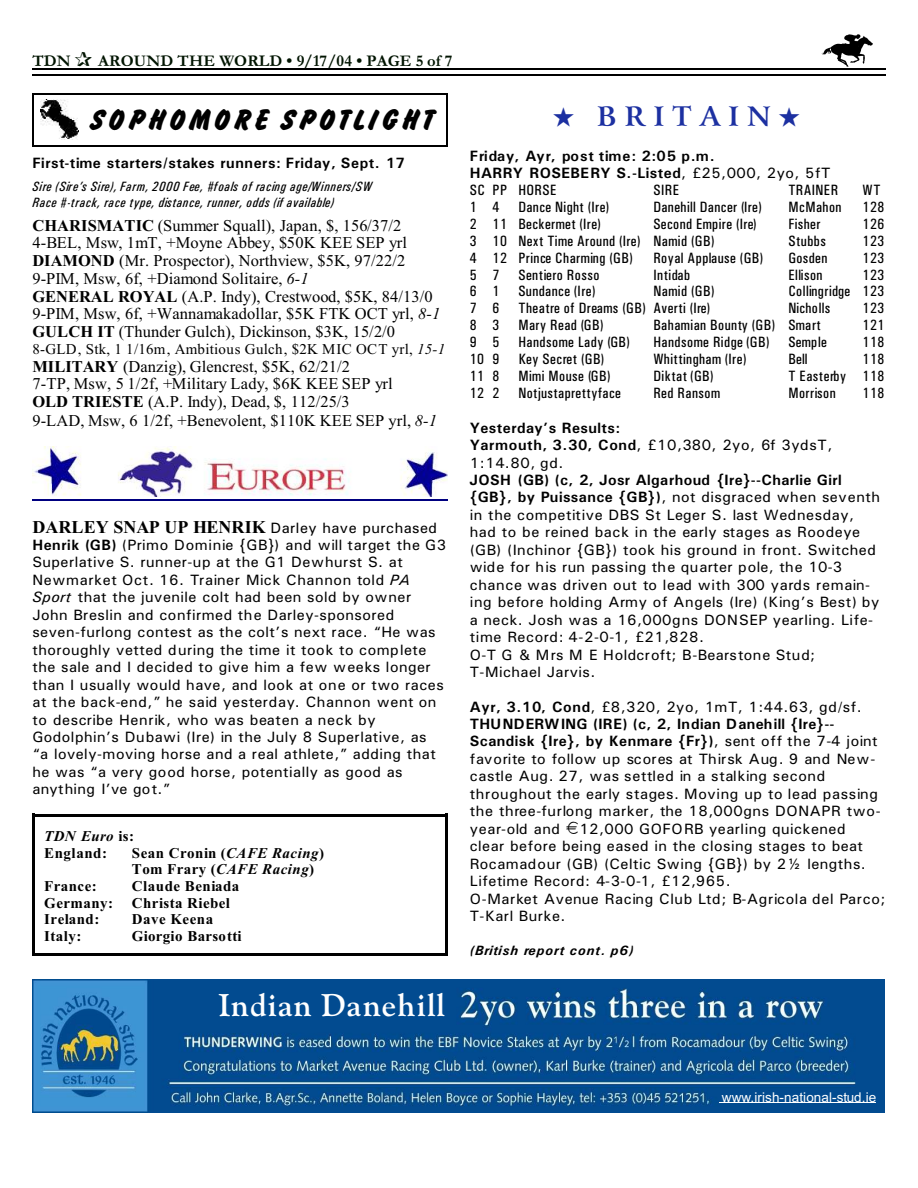
<style>
.page{position:relative;width:918px;height:1188px;background:#fff}
.page>*{position:absolute;margin:0;border:0;box-sizing:border-box;transform-origin:0 0}
.t1{font:31.35px "Brush Hand";letter-spacing:.095em;color:#000}
.t2{font:700 31.35px "Goudy Ol St BT";letter-spacing:.045em;color:#fff}
.t3{font:700 27px "Arrus BT";letter-spacing:.295em;color:#1c30a1}
.t4{font:16.5px/17.5px "Times New Roman";letter-spacing:.005em;color:#000}
.t5{font:700 16.5px "Garamond";letter-spacing:.005em;color:#001400}
.t6{font:15px/17.4px "Univers";letter-spacing:.03em;color:#000}
.t7{font:15px "Univers Condensed";letter-spacing:.03em;color:#000}
.t8{font:700 15px/17.4px "Univers";letter-spacing:.035em;color:#000}
.t9{font:700 15px/16.8px "Times New Roman";letter-spacing:.03em;color:#000}
.t10{font:15px "Times New Roman";letter-spacing:.02em;color:#000}
.t11{font:15px "Univers Condensed";letter-spacing:.01em;color:#000}
.t12{font:italic 13.5px/16px "Univers Condensed";letter-spacing:.04em;color:#000}
.t13{font:13.5px "Arial";letter-spacing:.005em;color:#fff}
.t14{font:italic 700 13.5px "Univers";letter-spacing:.065em;color:#000}
.s1{font-weight:700}
.s2{font-style:italic}
.s3{font-weight:400}
.s4{font-family:"Times New Roman";font-weight:700;font-size:18px}
</style>
<div class="page">
<img style="left:821px;top:35px;width:51px;height:31px">
<hr style="left:32px;top:68px;width:853px;height:1px;background:#000">
<hr style="left:32px;top:75px;width:853px;height:1px;background:#000">
<img style="left:32px;top:979px;width:852px;height:134px">
<hr style="left:719px;top:1102px;width:157px;height:1px;background:#fff">
<img style="left:41px;top:99px;width:37px;height:41px">
<hr style="left:32px;top:93px;width:2px;height:54px;background:#000">
<hr style="left:447px;top:93px;width:1px;height:54px;background:#000">
<hr style="left:32px;top:93px;width:416px;height:1px;background:#000">
<hr style="left:32px;top:145px;width:416px;height:2px;background:#000">
<img style="left:32px;top:447px;width:416px;height:49px">
<hr style="left:32px;top:499px;width:416px;height:1px;background:#000080">
<hr style="left:32px;top:814px;width:3px;height:142px;background:#000">
<hr style="left:445px;top:814px;width:3px;height:142px;background:#000">
<hr style="left:32px;top:814px;width:416px;height:2px;background:#000">
<hr style="left:32px;top:954px;width:416px;height:2px;background:#000">
<p class="t5" style="left:32px;top:55px;width:40px">TDN</p>
<p class="t5" style="left:98px;top:55px;width:356px">AROUND THE WORLD • 9/17/04 • PAGE 5 of 7</p>
<h1 class="t1" style="left:89px;top:104px;width:346px">SOPHOMORE SPOTLIGHT</h1>
<h2 class="t3" style="left:553px;top:106px;width:248px">★ BRITAIN★</h2>
<p class="t8" style="left:32px;top:156px;width:374px">First-time starters/stakes runners: Friday, Sept. 17</p>
<p class="t12" style="left:32px;top:179px;width:341px">Sire (Sire’s Sire), Farm, 2000 Fee, #foals of racing age/Winners/SW<br>Race #-track, race type, distance, runner, odds (if available)</p>
<p class="t4" style="left:32px;top:218px;width:410px"><span class="s1">CHARISMATIC</span> (Summer Squall), Japan, $, 156/37/2<br>4-BEL, Msw, 1mT, +Moyne Abbey, $50K KEE SEP yrl <span class="s1">DIAMOND</span> (Mr. Prospector), Northview, $5K, 97/22/2<br>9-PIM, Msw, 6f, +Diamond Solitaire, <span class="s2">6-1<br></span><span class="s1">GENERAL ROYAL</span> (A.P. Indy), Crestwood, $5K, 84/13/0<br>9-PIM, Msw, 6f, +Wannamakadollar, $5K FTK OCT yrl, <span class="s2">8-1<br></span><span class="s1">GULCH IT</span> (Thunder Gulch), Dickinson, $3K, 15/2/0</p>
<p class="t10" style="left:32px;top:344px;width:414px">8-GLD, Stk, 1 1/16m, Ambitious Gulch, $2K MIC OCT yrl, <span class="s2">15-1</span></p>
<p class="t4" style="left:32px;top:359px;width:406px;line-height:18px"><span class="s1">MILITARY</span> (Danzig), Glencrest, $5K, 62/21/2<br>7-TP, Msw, 5 1/2f, +Military Lady, $6K KEE SEP yrl<br><span class="s1">OLD TRIESTE</span> (A.P. Indy), Dead, $, 112/25/3<br>9-LAD, Msw, 6 1/2f, +Benevolent, $110K KEE SEP yrl, <span class="s2">8-1</span></p>
<p class="t8" style="left:470px;top:148px;width:362px">Friday, Ayr, post time: 2:05 p.m.<br>HARRY ROSEBERY S.-Listed<span class="s3">, £25,000, 2yo, 5fT</span></p>
<p class="t7" style="left:470px;top:185px;width:88px">SC PP HORSE</p>
<p class="t7" style="left:653px;top:185px;width:27px">SIRE</p>
<p class="t7" style="left:788px;top:185px;width:51px">TRAINER</p>
<p class="t7" style="left:863px;top:185px;width:20px">WT</p>
<p class="t7" style="left:470px;top:202px;width:31px">1 4</p>
<p class="t7" style="left:518px;top:202px;width:92px">Dance Night (Ire)</p>
<p class="t7" style="left:653px;top:202px;width:110px">Danehill Dancer (Ire)</p>
<p class="t7" style="left:788px;top:202px;width:55px">McMahon</p>
<p class="t7" style="left:863px;top:202px;width:23px">128</p>
<p class="t7" style="left:470px;top:218px;width:133px">2 11 Beckermet (Ire)</p>
<p class="t7" style="left:653px;top:218px;width:105px">Second Empire (Ire)</p>
<p class="t7" style="left:788px;top:218px;width:34px">Fisher</p>
<p class="t7" style="left:863px;top:218px;width:23px">126</p>
<p class="t7" style="left:470px;top:235px;width:246px">3 10 Next Time Around (Ire) Namid (GB)</p>
<p class="t7" style="left:788px;top:235px;width:39px">Stubbs</p>
<p class="t7" style="left:863px;top:235px;width:23px">123</p>
<p class="t7" style="left:470px;top:252px;width:164px">4 12 Prince Charming (GB)</p>
<p class="t7" style="left:653px;top:252px;width:111px">Royal Applause (GB)</p>
<p class="t7" style="left:788px;top:252px;width:41px">Gosden</p>
<p class="t7" style="left:863px;top:252px;width:23px">123</p>
<p class="t7" style="left:470px;top:269px;width:31px">5 7</p>
<p class="t7" style="left:518px;top:269px;width:83px">Sentiero Rosso</p>
<p class="t7" style="left:653px;top:269px;width:38px">Intidab</p>
<p class="t7" style="left:788px;top:269px;width:36px">Ellison</p>
<p class="t7" style="left:863px;top:269px;width:23px">123</p>
<p class="t7" style="left:470px;top:286px;width:31px">6 1</p>
<p class="t7" style="left:518px;top:286px;width:78px">Sundance (Ire)</p>
<p class="t7" style="left:653px;top:286px;width:63px">Namid (GB)</p>
<p class="t7" style="left:788px;top:286px;width:97px">Collingridge 123</p>
<p class="t7" style="left:470px;top:303px;width:31px">7 6</p>
<p class="t7" style="left:518px;top:303px;width:193px">Theatre of Dreams (GB) Averti (Ire)</p>
<p class="t11" style="left:788px;top:303px;width:43px">Nicholls</p>
<p class="t7" style="left:863px;top:303px;width:23px">123</p>
<p class="t7" style="left:470px;top:320px;width:31px">8 3</p>
<p class="t7" style="left:518px;top:320px;width:86px">Mary Read (GB)</p>
<p class="t7" style="left:653px;top:320px;width:169px">Bahamian Bounty (GB) Smart</p>
<p class="t7" style="left:863px;top:320px;width:23px">121</p>
<p class="t7" style="left:470px;top:337px;width:31px">9 5</p>
<p class="t7" style="left:518px;top:337px;width:113px">Handsome Lady (GB)</p>
<p class="t7" style="left:653px;top:337px;width:117px">Handsome Ridge (GB)</p>
<p class="t7" style="left:788px;top:337px;width:40px">Semple</p>
<p class="t7" style="left:863px;top:337px;width:23px">118</p>
<p class="t7" style="left:470px;top:354px;width:31px">10 9</p>
<p class="t7" style="left:518px;top:354px;width:87px">Key Secret (GB)</p>
<p class="t7" style="left:653px;top:354px;width:94px">Whittingham (Ire)</p>
<p class="t7" style="left:788px;top:354px;width:21px">Bell</p>
<p class="t7" style="left:863px;top:354px;width:23px">118</p>
<p class="t7" style="left:470px;top:371px;width:31px">11 8</p>
<p class="t7" style="left:518px;top:371px;width:93px">Mimi Mouse (GB)</p>
<p class="t7" style="left:653px;top:371px;width:62px">Diktat (GB)</p>
<p class="t7" style="left:788px;top:371px;width:97px">T Easterby 118</p>
<p class="t7" style="left:470px;top:388px;width:31px">12 2</p>
<p class="t7" style="left:518px;top:388px;width:104px">Notjustaprettyface</p>
<p class="t7" style="left:653px;top:388px;width:68px">Red Ransom</p>
<p class="t7" style="left:788px;top:388px;width:49px">Morrison</p>
<p class="t7" style="left:863px;top:388px;width:23px">118</p>
<p class="t8" style="left:470px;top:420px;width:364px">Yesterday’s Results:<br>Yarmouth, 3.30, Cond<span class="s3">, £10,380, 2yo, 6f 3ydsT,<br>1:14.80, gd.</span></p>
<p class="t6" style="left:470px;top:472px;width:412px"><span class="s1">JOSH (GB) (c, 2, Josr Algarhoud {Ire}--Charlie Girl {GB}, by Puissance {GB})</span>, not disgraced when seventh in the competitive DBS St Leger S. last Wednesday, had to be reined back in the early stages as Roodeye (GB) (Inchinor {GB}) took his ground in front. Switched wide for his run passing the quarter pole, the 10-3 chance was driven out to lead with 300 yards remain&shy;ing before holding Army of Angels (Ire) (King’s Best) by a neck. Josh was a 16,000gns DONSEP yearling. Life&shy;time Record: 4-2-0-1, £21,828.<br>O-T G &amp; Mrs M E Holdcroft; B-Bearstone Stud; T-Michael Jarvis.</p>
<p class="t6" style="left:470px;top:699px;width:412px"><span class="s1">Ayr, 3.10, Cond</span>, £8,320, 2yo, 1mT, 1:44.63, gd/sf.<br><span class="s1">THUNDERWING (IRE) (c, 2, Indian Danehill {Ire}-- Scandisk {Ire}, by Kenmare {Fr})</span>, sent off the 7-4 joint favorite to follow up scores at Thirsk Aug. 9 and New&shy;castle Aug. 27, was settled in a stalking second throughout the early stages. Moving up to lead passing the three-furlong marker, the 18,000gns DONAPR two&shy;year-old and</p>
<p class="t6" style="left:32px;top:520px;width:415px"><span class="s4">DARLEY SNAP UP HENRIK</span> Darley have purchased <span class="s1">Henrik (GB)</span> (Primo Dominie {GB}) and will target the G3<br>Superlative S. runner-up at the G1 Dewhurst S. at Newmarket Oct. 16. Trainer Mick Channon told <span class="s2">PA Sport</span> that the juvenile colt had been sold by owner John Breslin and confirmed the Darley-sponsored seven-furlong contest as the colt’s next race. “He was thoroughly vetted during the time it took to complete the sale and I decided to give him a few weeks longer than I usually would have, and look at one or two races at the back-end,” he said yesterday. Channon went on to describe Henrik, who was beaten a neck by Godolphin’s Dubawi (Ire) in the July 8 Superlative, as “a lovely-moving horse and a real athlete,” adding that he was “a very good horse, potentially as good as anything I’ve got.”</p>
<p class="t6" style="left:470px;top:821px;width:417px;text-indent:110px">12,000 GOFORB yearling quickened<br>clear before being eased in the closing stages to beat Rocamadour (GB) (Celtic Swing {GB}) by 2½ lengths.<br>Lifetime Record: 4-3-0-1, £12,965.<br>O-Market Avenue Racing Club Ltd; B-Agricola del Parco; T-Karl Burke.</p>
<p class="t14" style="left:470px;top:946px;width:165px">(British report cont. p6)</p>
<p class="t9" style="left:44px;top:829px;width:91px"><span class="s2">TDN Euro</span> is:<br>England:</p>
<p class="t9" style="left:132px;top:846px;width:194px">Sean Cronin (<span class="s2">CAFE Racing</span>)<br>Tom Frary (<span class="s2">CAFE Racing</span>)</p>
<p class="t9" style="left:44px;top:879px;width:54px">France:</p>
<p class="t9" style="left:132px;top:879px;width:109px">Claude Beniada</p>
<p class="t9" style="left:44px;top:896px;width:70px">Germany:</p>
<p class="t9" style="left:132px;top:896px;width:100px">Christa Riebel</p>
<p class="t9" style="left:44px;top:913px;width:57px">Ireland:</p>
<p class="t9" style="left:132px;top:913px;width:83px">Dave Keena</p>
<p class="t9" style="left:44px;top:929px;width:39px">Italy:</p>
<p class="t9" style="left:132px;top:929px;width:111px">Giorgio Barsotti</p>
<h1 class="t2" style="left:219px;top:992px;width:228px">Indian Danehill</h1>
<p class="t13" style="left:722px;top:1092px;width:156px">www.irish-national-stud.ie</p>
</div>
